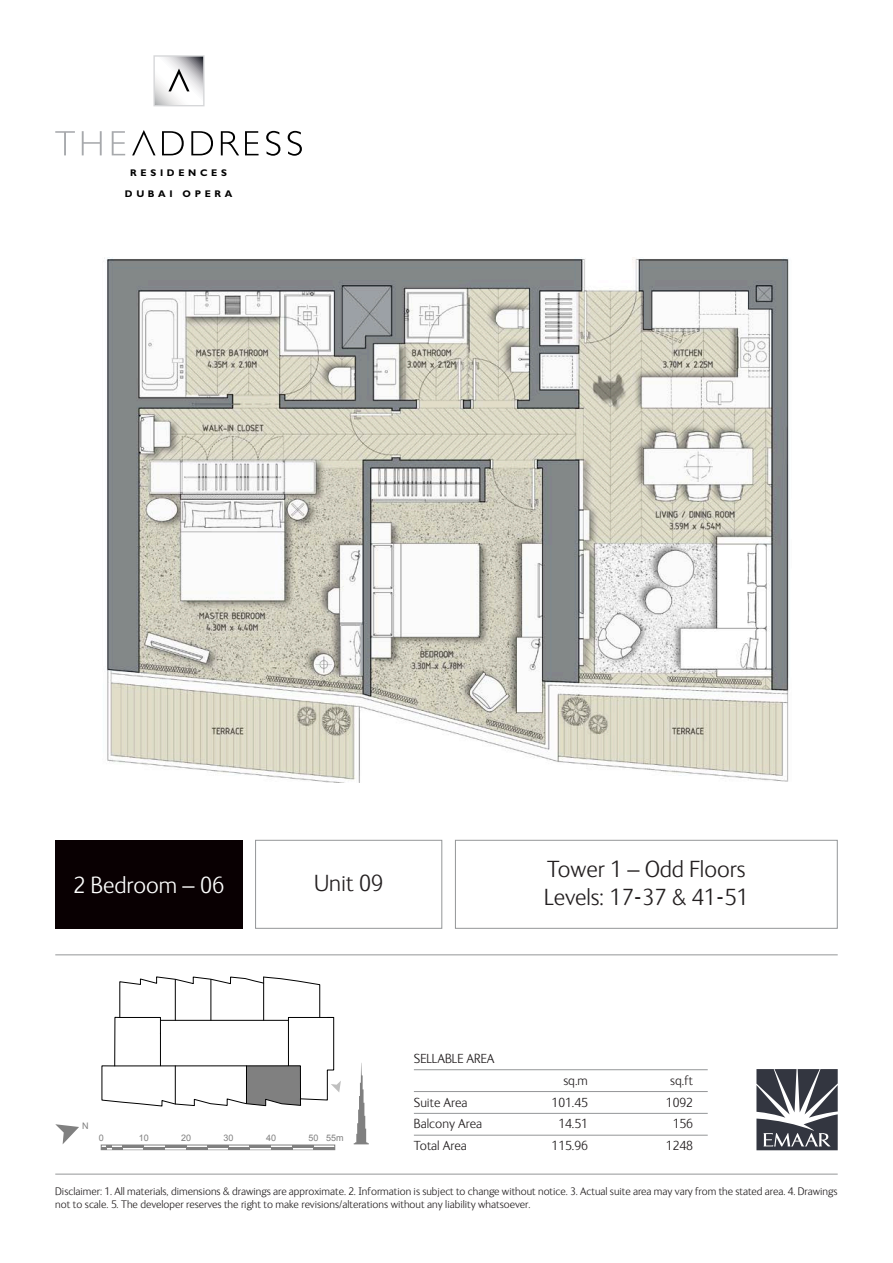
<style>
.page{position:relative;width:893px;height:1263px;background:#fff}
.page>*{position:absolute;margin:0;border:0;box-sizing:border-box;transform-origin:0 0}
.t1{font:300 24px/28.5px "FS Ingrid";color:#231f20}
.t2{font:300 24px "FS Ingrid";color:#fff}
.t3{font:300 13.5px "FS Ingrid";color:#231f20}
.t4{font:300 11.25px/13.5px "FS Ingrid";color:#231f20}
.t5{font:700 9.75px "Gill Sans";letter-spacing:.375em;color:#000}
.t6{font:9px "Arial";color:#808080}
.s1{font-family:"Trebuchet MS";font-weight:400}
</style>
<div class="page">
<svg style="left:132px;top:130px;width:24px;height:25px"></svg>
<svg style="left:162px;top:131px;width:22px;height:24px"></svg>
<svg style="left:191px;top:131px;width:22px;height:24px"></svg>
<svg style="left:221px;top:131px;width:18px;height:24px"></svg>
<svg style="left:245px;top:131px;width:14px;height:24px"></svg>
<svg style="left:266px;top:131px;width:14px;height:25px"></svg>
<svg style="left:288px;top:131px;width:14px;height:25px"></svg>
<svg style="left:55px;top:131px;width:20px;height:24px"></svg>
<svg style="left:82px;top:131px;width:20px;height:24px"></svg>
<svg style="left:112px;top:131px;width:13px;height:24px"></svg>
<svg style="left:153px;top:55px;width:52px;height:51px"></svg>
<div style="left:55px;top:840px;width:187px;height:89px;background:#090002"></div>
<div style="left:255px;top:840px;width:187px;height:89px;border:1px solid #949698"></div>
<div style="left:455px;top:840px;width:383px;height:89px;border:1px solid #949698"></div>
<hr style="left:55px;top:1174px;width:783px;height:1px;background:#949698">
<hr style="left:55px;top:954px;width:783px;height:1px;background:#949698">
<svg style="left:756px;top:1069px;width:82px;height:81px"></svg>
<svg style="left:354px;top:1063px;width:15px;height:81px"></svg>
<svg style="left:55px;top:1124px;width:24px;height:20px"></svg>
<svg style="left:101px;top:976px;width:240px;height:130px"></svg>
<svg style="left:103px;top:1147px;width:19px;height:1px"></svg>
<hr style="left:144px;top:1147px;width:21px;height:3px;background:#808080">
<hr style="left:186px;top:1147px;width:21px;height:3px;background:#808080">
<hr style="left:229px;top:1147px;width:21px;height:3px;background:#808080">
<hr style="left:271px;top:1147px;width:21px;height:3px;background:#808080">
<hr style="left:314px;top:1147px;width:21px;height:3px;background:#808080">
<div style="left:101px;top:1145px;width:234px;height:5px;border:1px solid #808080"></div>
<hr style="left:414px;top:1069px;width:294px;height:1px;background:#949698">
<hr style="left:414px;top:1091px;width:294px;height:1px;background:#949698">
<hr style="left:414px;top:1113px;width:294px;height:1px;background:#949698">
<hr style="left:414px;top:1135px;width:294px;height:1px;background:#949698">
<img style="left:104px;top:257px;width:685px;height:525px">
<p class="t5" style="left:130px;top:167px;width:98px">RESIDENCES</p>
<p class="t5" style="left:125px;top:188px;width:109px">DUBAI OPERA</p>
<h1 class="t2" style="left:73px;top:870px;width:152px">2 Bedroom – 06</h1>
<h1 class="t1" style="left:314px;top:868px;width:70px">Unit 09</h1>
<h1 class="t1" style="left:544px;top:854px;width:206px">Tower 1 – Odd Floors<br>Levels: 17<span class="s1">-</span>37 &amp; 41<span class="s1">-</span>51</h1>
<p class="t6" style="left:82px;top:1120px;width:8px">N</p>
<p class="t6" style="left:99px;top:1132px;width:7px">0</p>
<p class="t6" style="left:139px;top:1132px;width:12px">10</p>
<p class="t6" style="left:181px;top:1132px;width:12px">20</p>
<p class="t6" style="left:224px;top:1132px;width:12px">30</p>
<p class="t6" style="left:266px;top:1132px;width:12px">40</p>
<p class="t6" style="left:309px;top:1132px;width:36px">50 55m</p>
<p class="t3" style="left:414px;top:1050px;width:82px">SELLABLE AREA</p>
<p class="t3" style="left:563px;top:1072px;width:26px">sq.m</p>
<p class="t3" style="left:670px;top:1072px;width:24px">sq.ft</p>
<p class="t3" style="left:414px;top:1093px;width:55px">Suite Area</p>
<p class="t3" style="left:552px;top:1093px;width:38px">101.45</p>
<p class="t3" style="left:666px;top:1093px;width:28px">1092</p>
<p class="t3" style="left:414px;top:1115px;width:70px">Balcony Area</p>
<p class="t3" style="left:558px;top:1115px;width:31px">14.51</p>
<p class="t3" style="left:673px;top:1115px;width:22px">156</p>
<p class="t3" style="left:414px;top:1137px;width:55px">Total Area</p>
<p class="t3" style="left:552px;top:1137px;width:38px">115.96</p>
<p class="t3" style="left:666px;top:1137px;width:28px">1248</p>
<p class="t4" style="left:55px;top:1184px;width:784px">Disclaimer: 1. All materials, dimensions &amp; drawings are approximate. 2. Information is subject to change without notice. 3. Actual suite area may vary from the stated area. 4. Drawings not to scale. 5. The developer reserves the right to make revisions/alterations without any liability whatsoever.</p>
</div>
